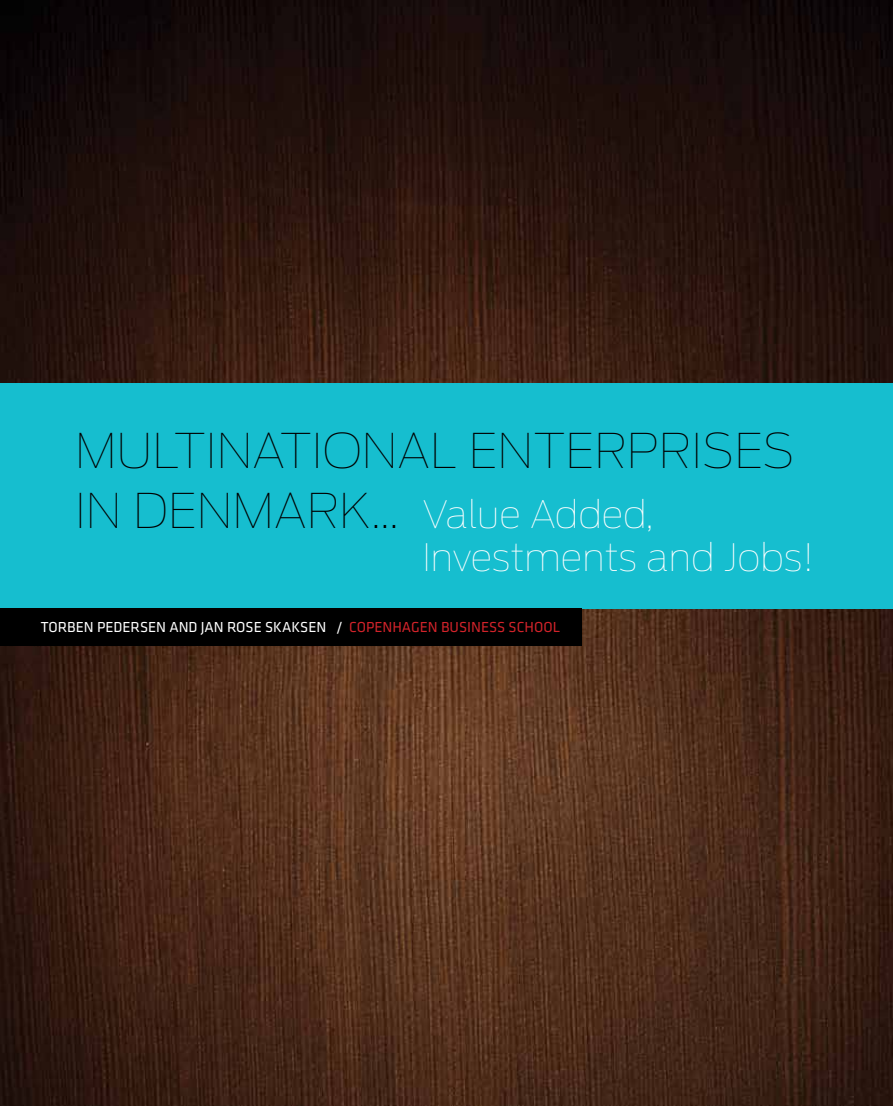
<style>
.page{position:relative;width:893px;height:1106px;background:#fff}
.page>*{position:absolute;margin:0;border:0;box-sizing:border-box;transform-origin:0 0}
.t1{font:100 47.4px/60px "Antenna";color:#000}
.t2{font:100 37.5px/43.5px "Antenna";color:#fff}
.t3{font:15px "Klavika";color:#fff}
.s1{color:#d2232a}
</style>
<div class="page">
<img style="left:0;top:0;width:893px;height:1106px">
<div style="left:0;top:383px;width:893px;height:225px;background:#16becf"></div>
<div style="left:0;top:608px;width:581px;height:37px;background:#000"></div>
<h1 class="t1" style="left:75px;top:420px;width:721px">MULTINATIONAL ENTERPRISES<br>IN DENMARK…</h1>
<h2 class="t2" style="left:422px;top:492px;width:394px">VALUE ADDED,<br>I NVESTMENTS AND JOBS!</h2>
<p class="t3" style="left:41px;top:619px;width:521px">TORBEN PEDERSEN AND JAN ROSE SKAKSEN / <span class="s1">COPENHAGEN BUSINESS SCHOOL</span></p>
</div>
